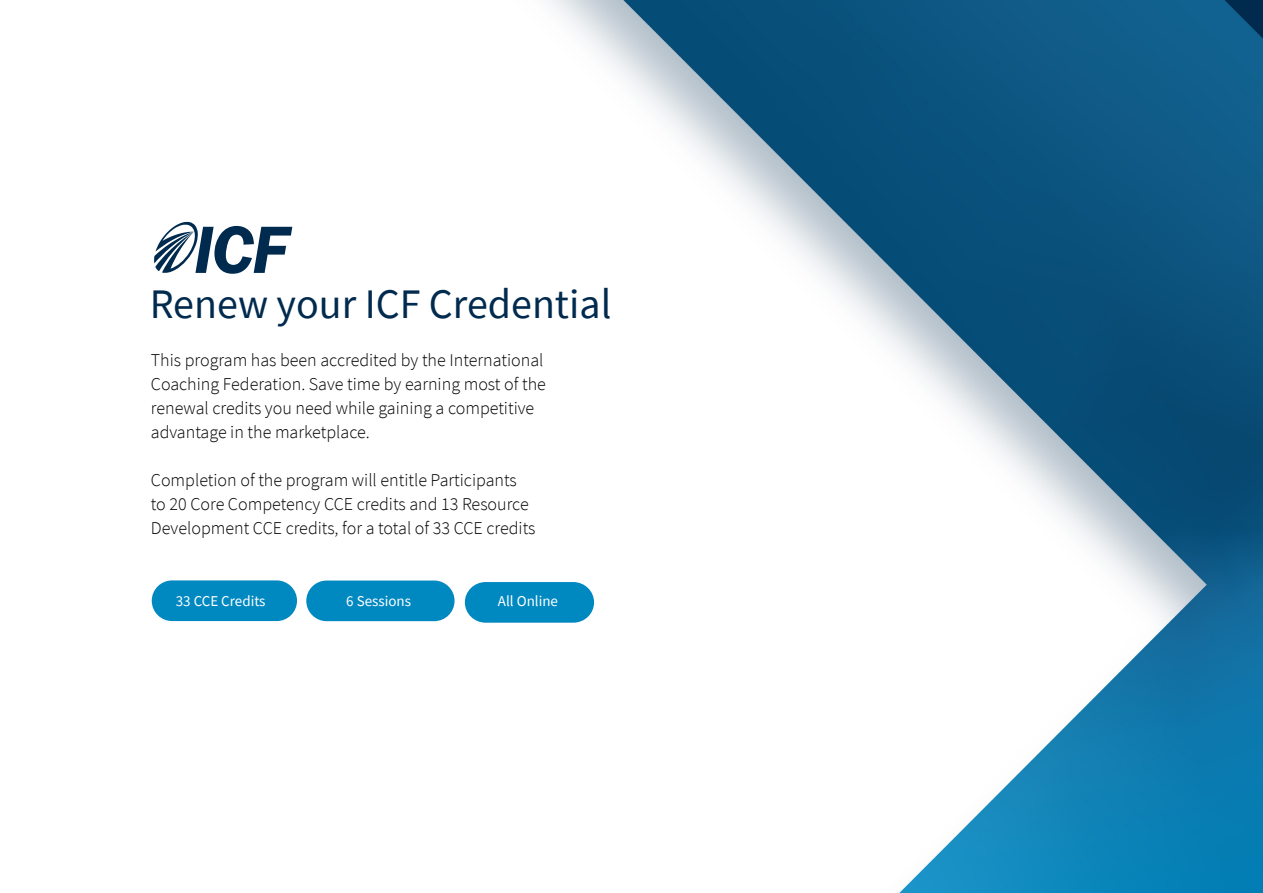
<style>
.page{position:relative;width:1263px;height:893px;background:#fff}
.page>*{position:absolute;margin:0;border:0;box-sizing:border-box;transform-origin:0 0}
.t1{font:42px "Source Sans Pro";color:#002a4e}
.t2{font:300 18px/24px "Source Sans Pro";color:#000}
.t3{font:15px "Source Sans Pro";color:#fff}
</style>
<div class="page">
<img style="left:151px;top:0;width:1112px;height:893px">
<svg style="left:154px;top:222px;width:138px;height:52px"></svg>
<div style="left:152px;top:580px;width:145px;height:41px;background:#0088c1;border-radius:20px"></div>
<div style="left:465px;top:582px;width:129px;height:41px;background:#0088c1;border-radius:21px"></div>
<div style="left:306px;top:581px;width:149px;height:40px;background:#0088c1;border-radius:20px"></div>
<h1 class="t1" style="left:150px;top:277px;width:463px">Renew your ICF Credential</h1>
<p class="t2" style="left:151px;top:348px;width:396px">This program has been accredited by the International Coaching Federation. Save time by earning most of the renewal credits you need while gaining a competitive advantage in the marketplace.</p>
<p class="t2" style="left:151px;top:468px;width:386px">Completion of the program will entitle Participants to 20 Core Competency CCE credits and 13 Resource<br>Development CCE credits, for a total of 33 CCE credits</p>
<p class="t3" style="left:176px;top:591px;width:91px">33 CCE Credits</p>
<p class="t3" style="left:346px;top:591px;width:66px">6 Sessions</p>
<p class="t3" style="left:498px;top:591px;width:62px">All Online</p>
</div>
